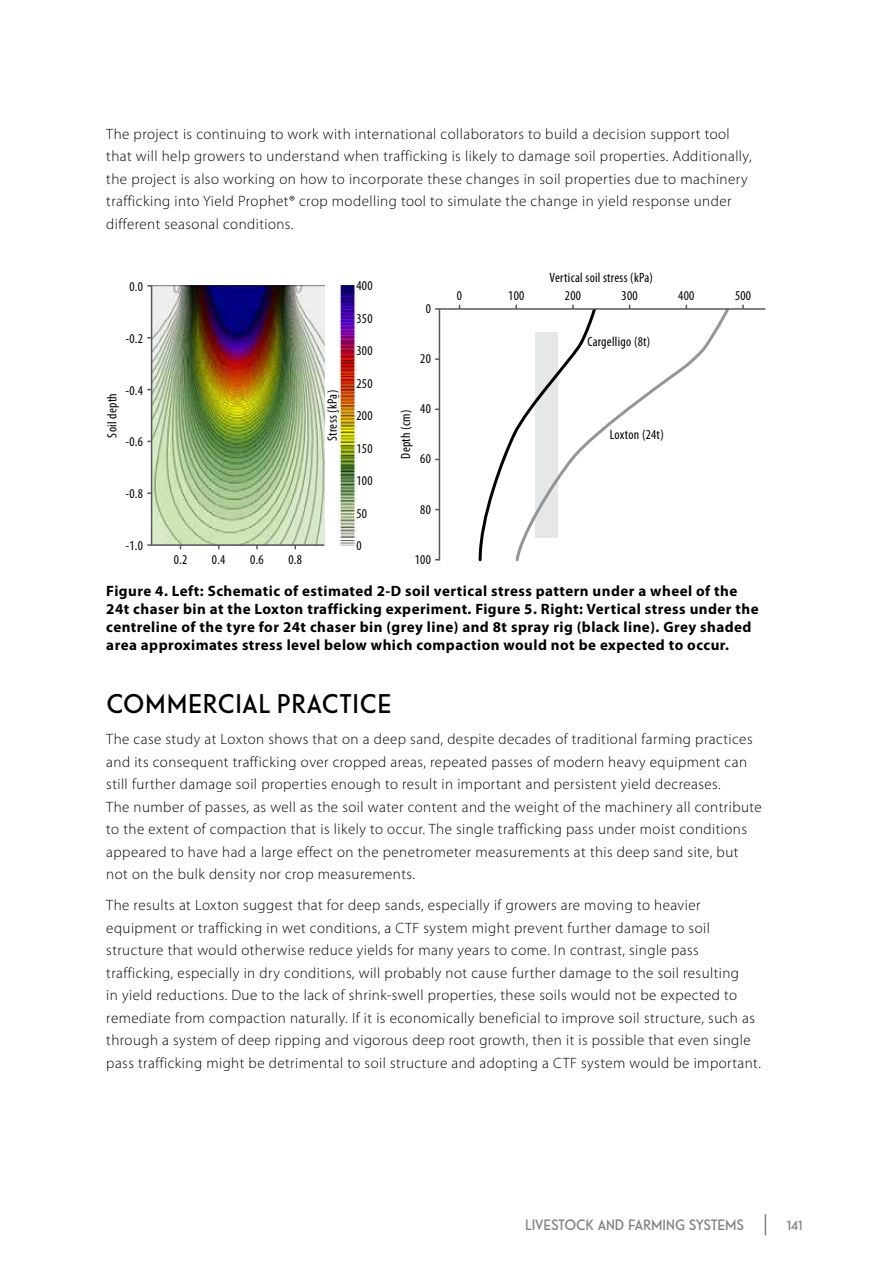
<style>
.page{position:relative;width:893px;height:1263px;background:#fff}
.page>*{position:absolute;margin:0;border:0;box-sizing:border-box;transform-origin:0 0}
.t1{font:27px "Telefon";letter-spacing:.025em;color:#000}
.t2{font:300 15px/22.5px "Myriad Pro";letter-spacing:.03em;color:#000}
.t3{font:700 15px/18px "Myriad Pro";letter-spacing:.03em;color:#000}
.t4{font:15px "Telefon";letter-spacing:-.01em;color:#808285}
.t5{font:condensed 13.5px "Myriad Pro";letter-spacing:.02em;color:#000}
</style>
<div class="page">
<svg style="left:765px;top:1214px;width:1px;height:21px"></svg>
<img style="left:152px;top:285px;width:172px;height:259px">
<svg style="left:598px;top:310px;width:131px;height:126px"></svg>
<hr style="left:439px;top:309px;width:1px;height:251px;background:#58595b">
<svg style="left:478px;top:305px;width:120px;height:257px"></svg>
<hr style="left:435px;top:308px;width:330px;height:2px;background:#58595b">
<hr style="left:151px;top:285px;width:1px;height:260px;background:#58595b">
<hr style="left:147px;top:544px;width:177px;height:2px;background:#58595b">
<img style="left:339px;top:285px;width:19px;height:260px">
<p class="t2" style="left:106px;top:122px;width:647px">The project is continuing to work with international collaborators to build a decision support tool that will help growers to understand when trafficking is likely to damage soil properties. Additionally, the project is also working on how to incorporate these changes in soil properties due to machinery trafficking into Yield Prophet® crop modelling tool to simulate the change in yield response under different seasonal conditions.</p>
<p class="t5" style="left:130px;top:278px;width:15px">0.0</p>
<p class="t5" style="left:356px;top:278px;width:18px">400</p>
<p class="t5" style="left:550px;top:269px;width:105px">Vertical soil stress (kPa)</p>
<p class="t5" style="left:457px;top:288px;width:7px">0</p>
<p class="t5" style="left:508px;top:288px;width:18px">100</p>
<p class="t5" style="left:565px;top:288px;width:18px">200</p>
<p class="t5" style="left:622px;top:288px;width:18px">300</p>
<p class="t5" style="left:678px;top:288px;width:18px">400</p>
<p class="t5" style="left:735px;top:288px;width:18px">500</p>
<p class="t5" style="left:356px;top:310px;width:18px">350</p>
<p class="t5" style="left:426px;top:300px;width:7px">0</p>
<p class="t5" style="left:125px;top:330px;width:19px">-0.2</p>
<p class="t5" style="left:356px;top:343px;width:18px">300</p>
<p class="t5" style="left:420px;top:350px;width:12px">20</p>
<p class="t5" style="left:587px;top:333px;width:64px">Cargelligo (8t)</p>
<p class="t5" style="left:125px;top:382px;width:19px">-0.4</p>
<p class="t5" style="left:104px;top:438px;width:46px;rotate:-90deg">Soil depth</p>
<p class="t5" style="left:125px;top:434px;width:19px">-0.6</p>
<p class="t5" style="left:324px;top:441px;width:52px;rotate:-90deg">Stress (kPa)</p>
<p class="t5" style="left:356px;top:375px;width:18px">250</p>
<p class="t5" style="left:356px;top:407px;width:18px">200</p>
<p class="t5" style="left:356px;top:440px;width:18px">150</p>
<p class="t5" style="left:420px;top:401px;width:12px">40</p>
<p class="t5" style="left:398px;top:459px;width:51px;rotate:-90deg">Depth (cm)</p>
<p class="t5" style="left:420px;top:451px;width:12px">60</p>
<p class="t5" style="left:610px;top:427px;width:55px">Loxton (24t)</p>
<p class="t5" style="left:356px;top:472px;width:18px">100</p>
<p class="t5" style="left:125px;top:486px;width:19px">-0.8</p>
<p class="t5" style="left:356px;top:505px;width:12px">50</p>
<p class="t5" style="left:420px;top:501px;width:12px">80</p>
<p class="t5" style="left:125px;top:537px;width:19px">-1.0</p>
<p class="t5" style="left:356px;top:537px;width:7px">0</p>
<p class="t5" style="left:174px;top:551px;width:15px">0.2</p>
<p class="t5" style="left:212px;top:551px;width:15px">0.4</p>
<p class="t5" style="left:250px;top:551px;width:15px">0.6</p>
<p class="t5" style="left:288px;top:551px;width:15px">0.8</p>
<p class="t5" style="left:415px;top:551px;width:18px">100</p>
<p class="t3" style="left:106px;top:582px;width:654px">Figure 4. Left: Schematic of estimated 2-D soil vertical stress pattern under a wheel of the 24t chaser bin at the Loxton trafficking experiment. Figure 5. Right: Vertical stress under the centreline of the tyre for 24t chaser bin (grey line) and 8t spray rig (black line). Grey shaded area approximates stress level below which compaction would not be expected to occur.</p>
<h1 class="t1" style="left:106px;top:686px;width:286px">COMMERCIAL PRACTICE</h1>
<p class="t2" style="left:106px;top:728px;width:657px">The case study at Loxton shows that on a deep sand, despite decades of traditional farming practices and its consequent trafficking over cropped areas, repeated passes of modern heavy equipment can still further damage soil properties enough to result in important and persistent yield decreases.<br>The number of passes, as well as the soil water content and the weight of the machinery all contribute to the extent of compaction that is likely to occur. The single trafficking pass under moist conditions appeared to have had a large effect on the penetrometer measurements at this deep sand site, but not on the bulk density nor crop measurements.</p>
<p class="t2" style="left:106px;top:894px;width:656px">The results at Loxton suggest that for deep sands, especially if growers are moving to heavier equipment or trafficking in wet conditions, a CTF system might prevent further damage to soil structure that would otherwise reduce yields for many years to come. In contrast, single pass trafficking, especially in dry conditions, will probably not cause further damage to the soil resulting<br>in yield reductions. Due to the lack of shrink-swell properties, these soils would not be expected to remediate from compaction naturally. If it is economically beneficial to improve soil structure, such as through a system of deep ripping and vigorous deep root growth, then it is possible that even single pass trafficking might be detrimental to soil structure and adopting a CTF system would be important.</p>
<p class="t4" style="left:525px;top:1215px;width:221px">LIVESTOCK AND FARMING SYSTEMS</p>
<p class="t4" style="left:787px;top:1215px;width:18px">141</p>
</div>
